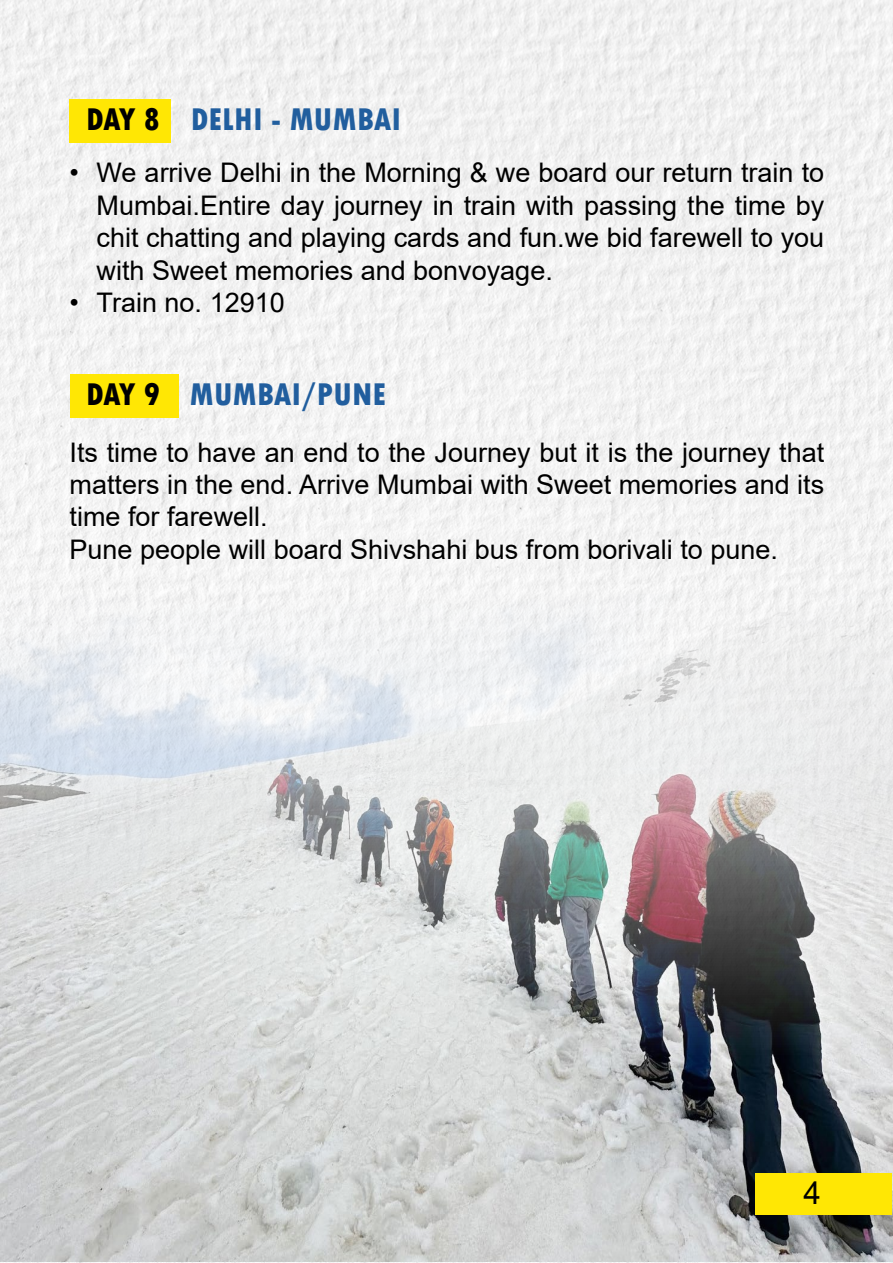
<style>
.page{position:relative;width:893px;height:1263px;background:#fff}
.page>*{position:absolute;margin:0;border:0;box-sizing:border-box;transform-origin:0 0}
.t1{font:800 condensed 33px "Tw Cen";color:#215e9e}
.t2{font:31.5px "Arial";color:#000}
.t3{font:27px/32.4px "Arial";color:#000;text-align:justify}
.s1{color:#000}
</style>
<div class="page">
<img style="left:0;top:0;width:893px;height:1263px">
<img style="left:0;top:593px;width:893px;height:669px">
<div style="left:70px;top:99px;width:101px;height:43px;background:#ffe704"></div>
<div style="left:70px;top:374px;width:109px;height:43px;background:#ffe704"></div>
<div style="left:755px;top:1173px;width:137px;height:42px;background:#ffe704"></div>
<p class="t1" style="left:86px;top:100px;width:317px"><span class="s1">DAY 8</span> DELHI - MUMBAI</p>
<p class="t3" style="left:97px;top:156px;width:729px;text-indent:-27px">• We arrive Delhi in the Morning &amp; we board our return train to Mumbai.Entire day journey in train with passing the time by chit chatting and playing cards and fun.we bid farewell to you with Sweet memories and bonvoyage.</p>
<p class="t3" style="left:70px;top:286px;width:217px">• Train no. 12910</p>
<p class="t1" style="left:86px;top:375px;width:302px"><span class="s1">DAY 9</span> MUMBAI/PUNE</p>
<p class="t3" style="left:70px;top:436px;width:756px;text-align:left">Its time to have an end to the Journey but it is the journey that matters in the end. Arrive Mumbai with Sweet memories and its time for farewell.<br>Pune people will board Shivshahi bus from borivali to pune.</p>
<p class="t2" style="left:803px;top:1171px;width:19px">4</p>
</div>
